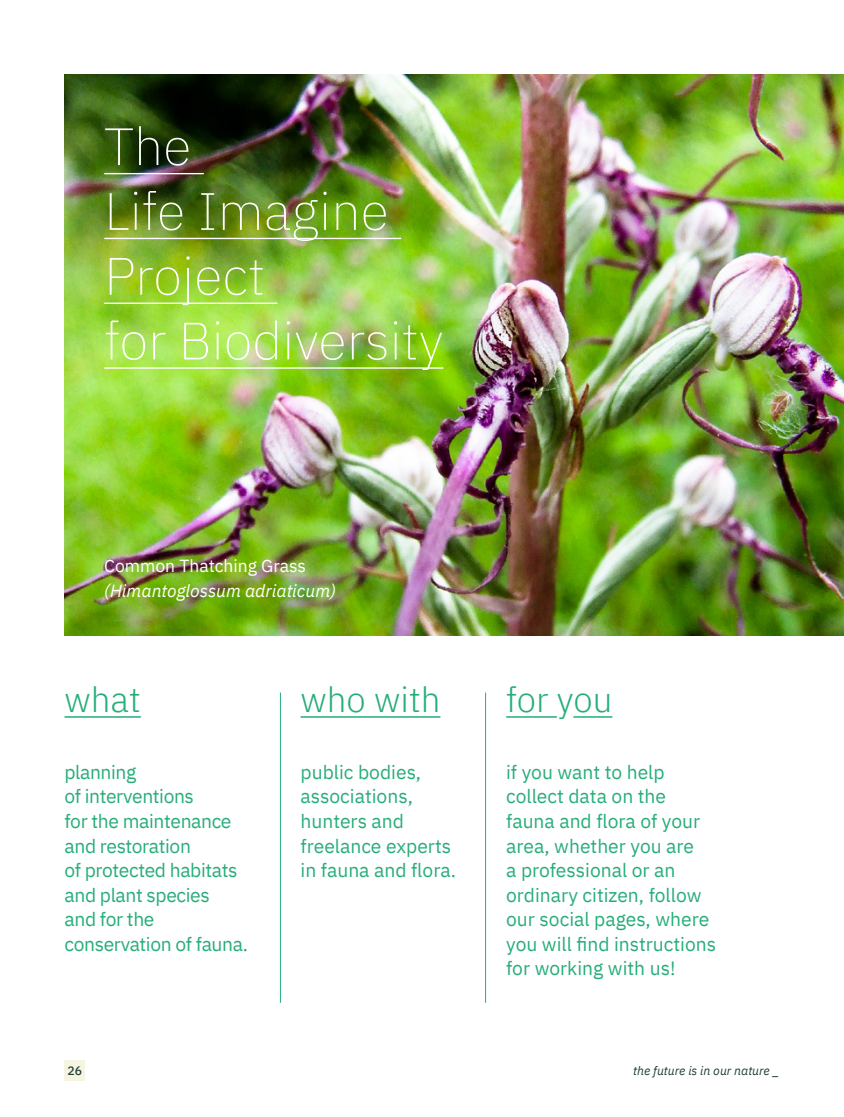
<style>
.page{position:relative;width:844px;height:1117px;background:#fff}
.page>*{position:absolute;margin:0;border:0;box-sizing:border-box;transform-origin:0 0}
.t1{font:200 52.5px/64.8px "IBM Plex Sans";color:#fff}
.t2{font:300 35px "IBM Plex Sans";color:#27ad7a}
.t3{font:19.25px/24.5px "IBM Plex Sans";color:#27ad7a}
.t4{font:19.25px/24.5px "IBM Plex Sans";letter-spacing:-.02em;color:#27ad7a}
.t5{font:italic 17.5px "IBM Plex Sans";color:#fff}
.t6{font:17.5px "IBM Plex Sans";color:#fff}
.t7{font:italic 12.25px "IBM Plex Sans";color:#1f4036}
.t8{font:500 12.25px "IBM Plex Sans";color:#1f4036}
</style>
<div class="page">
<hr style="left:64px;top:716px;width:77px;height:1px;background:#27ad7a">
<img style="left:64px;top:74px;width:779px;height:561px">
<hr style="left:300px;top:716px;width:140px;height:1px;background:#27ad7a">
<hr style="left:506px;top:716px;width:50px;height:1px;background:#27ad7a">
<hr style="left:573px;top:716px;width:39px;height:1px;background:#27ad7a">
<hr style="left:104px;top:173px;width:100px;height:1px;background:#fff">
<hr style="left:104px;top:238px;width:297px;height:1px;background:#fff">
<hr style="left:104px;top:302px;width:173px;height:2px;background:#fff">
<hr style="left:104px;top:367px;width:339px;height:1px;background:#fff">
<hr style="left:280px;top:692px;width:1px;height:310px;background:#27ad7a">
<hr style="left:485px;top:692px;width:1px;height:310px;background:#27ad7a">
<div style="left:64px;top:1060px;width:21px;height:20px;background:#f6f5e2"></div>
<h1 class="t1" style="left:104px;top:110px;width:340px">The<br>Life Imagine<br>Project<br>for Biodiversity</h1>
<p class="t6" style="left:104px;top:552px;width:203px">Common Thatching Grass</p>
<p class="t5" style="left:104px;top:577px;width:233px">(Himantoglossum adriaticum)</p>
<h2 class="t2" style="left:64px;top:673px;width:78px">what</h2>
<h2 class="t2" style="left:300px;top:673px;width:141px">who with</h2>
<h2 class="t2" style="left:506px;top:673px;width:108px">for you</h2>
<p class="t4" style="left:64px;top:758px;width:185px">planning<br>of interventions<br>for the maintenance and restoration<br>of protected habitats and plant species<br>and for the conservation of fauna.</p>
<p class="t3" style="left:300px;top:758px;width:157px">public bodies, associations, hunters and freelance experts in fauna and flora.</p>
<p class="t3" style="left:506px;top:758px;width:211px">if you want to help collect data on the fauna and flora of your area, whether you are<br>a professional or an ordinary citizen, follow our social pages, where you will find instructions for working with us!</p>
<p class="t8" style="left:68px;top:1060px;width:16px">26</p>
<p class="t7" style="left:633px;top:1060px;width:148px">the future is in our nature _</p>
<p class="t8" style="left:71px;top:1060px;width:9px">6</p>
</div>
